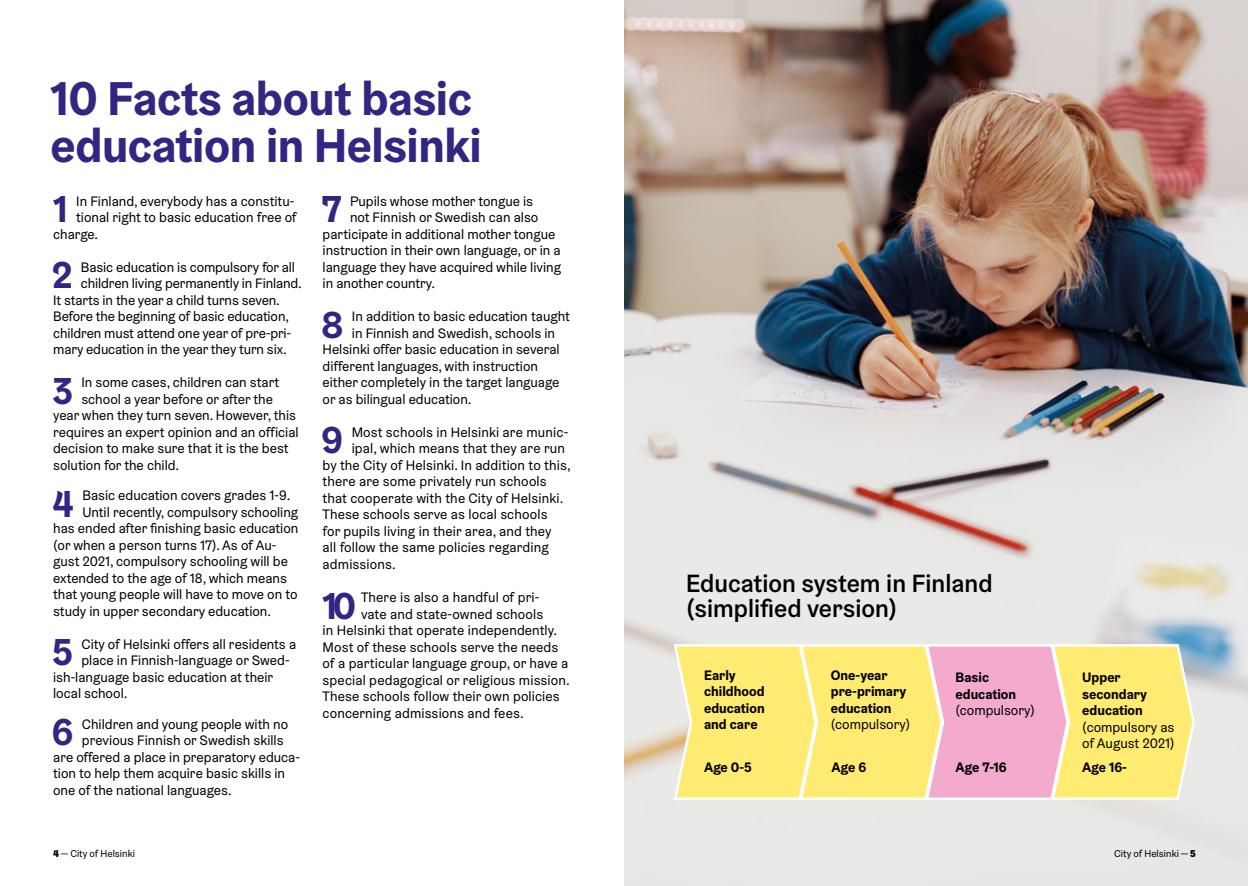
<style>
.page{position:relative;width:1248px;height:886px;background:#fff}
.page>*{position:absolute;margin:0;border:0;box-sizing:border-box;transform-origin:0 0}
.H1_iso-otsikko{font:700 47.5px/47.5px "Helsinki Grotesk";letter-spacing:-.01em;color:#312783}
.p_nosto_leipis{font:700 37.62px "Helsinki Grotesk";color:#312783}
.H_2Väliotsikko20{font:500 25px/25px "Helsinki Grotesk";color:#000}
.p_nosto_leipis-2{font:13.75px/16.5px "Helsinki Grotesk";color:#000}
.p_nosto_leipis-3{font:700 13.75px/16.5px "Helsinki Grotesk";color:#000}
.t1{font:10px "Helsinki Grotesk";color:#000}
.s1{font-weight:900}
</style>
<div class="page">
<img style="left:624px;top:0;width:623px;height:886px">
<svg style="left:672px;top:643px;width:523px;height:159px"></svg>
<p class="H1_iso-otsikko" style="left:50px;top:74px;width:433px">10 Facts about basic education in Helsinki</p>
<p class="p_nosto_leipis" style="left:53px;top:185px;width:16px">1</p>
<p class="p_nosto_leipis-2" style="left:76px;top:193px;width:219px">In Finland, everybody has a constitu-</p>
<p class="p_nosto_leipis" style="left:322px;top:185px;width:21px">7</p>
<p class="p_nosto_leipis-2" style="left:350px;top:193px;width:185px">Pupils whose mother tongue is</p>
<p class="p_nosto_leipis-2" style="left:76px;top:209px;width:222px">tional right to basic education free of</p>
<p class="p_nosto_leipis-2" style="left:53px;top:226px;width:47px">charge.</p>
<p class="p_nosto_leipis" style="left:52px;top:251px;width:22px">2</p>
<p class="p_nosto_leipis-2" style="left:81px;top:259px;width:215px">Basic education is compulsory for all</p>
<p class="p_nosto_leipis-2" style="left:350px;top:209px;width:190px">not Finnish or Swedish can also</p>
<p class="p_nosto_leipis-2" style="left:322px;top:226px;width:234px">participate in additional mother tongue</p>
<p class="p_nosto_leipis-2" style="left:322px;top:242px;width:239px">instruction in their own language, or in a</p>
<p class="p_nosto_leipis-2" style="left:322px;top:259px;width:240px">language they have acquired while living</p>
<p class="p_nosto_leipis-2" style="left:322px;top:275px;width:114px">in another country.</p>
<p class="p_nosto_leipis" style="left:321px;top:301px;width:23px">8</p>
<p class="p_nosto_leipis-2" style="left:352px;top:308px;width:219px">In addition to basic education taught</p>
<p class="p_nosto_leipis-2" style="left:81px;top:275px;width:222px">children living permanently in Finland.</p>
<p class="p_nosto_leipis-2" style="left:53px;top:292px;width:228px">It starts in the year a child turns seven.</p>
<p class="p_nosto_leipis-2" style="left:53px;top:308px;width:237px">Before the beginning of basic education,</p>
<p class="p_nosto_leipis-2" style="left:53px;top:325px;width:239px">children must attend one year of pre-pri-</p>
<p class="p_nosto_leipis-2" style="left:53px;top:341px;width:235px">mary education in the year they turn six.</p>
<p class="p_nosto_leipis" style="left:52px;top:367px;width:22px">3</p>
<p class="p_nosto_leipis-2" style="left:81px;top:374px;width:199px">In some cases, children can start</p>
<p class="p_nosto_leipis-2" style="left:352px;top:325px;width:204px">in Finnish and Swedish, schools in</p>
<p class="p_nosto_leipis-2" style="left:322px;top:341px;width:238px">Helsinki offer basic education in several</p>
<p class="p_nosto_leipis-2" style="left:322px;top:358px;width:217px">different languages, with instruction</p>
<p class="p_nosto_leipis-2" style="left:322px;top:374px;width:238px">either completely in the target language</p>
<p class="p_nosto_leipis-2" style="left:322px;top:391px;width:150px">or as bilingual education.</p>
<p class="p_nosto_leipis" style="left:321px;top:416px;width:23px">9</p>
<p class="p_nosto_leipis-2" style="left:351px;top:424px;width:218px">Most schools in Helsinki are munic-</p>
<p class="p_nosto_leipis-2" style="left:81px;top:391px;width:193px">school a year before or after the</p>
<p class="p_nosto_leipis-2" style="left:53px;top:407px;width:244px">year when they turn seven. However, this</p>
<p class="p_nosto_leipis-2" style="left:53px;top:424px;width:247px">requires an expert opinion and an official</p>
<p class="p_nosto_leipis-2" style="left:53px;top:440px;width:237px">decision to make sure that it is the best</p>
<p class="p_nosto_leipis-2" style="left:53px;top:457px;width:128px">solution for the child.</p>
<p class="p_nosto_leipis" style="left:52px;top:480px;width:23px">4</p>
<p class="p_nosto_leipis-2" style="left:82px;top:487px;width:209px">Basic education covers grades 1-9.</p>
<p class="p_nosto_leipis-2" style="left:351px;top:440px;width:215px">ipal, which means that they are run</p>
<p class="p_nosto_leipis-2" style="left:322px;top:457px;width:250px">by the City of Helsinki. In addition to this,</p>
<p class="p_nosto_leipis-2" style="left:322px;top:473px;width:226px">there are some privately run schools</p>
<p class="p_nosto_leipis-2" style="left:322px;top:490px;width:242px">that cooperate with the City of Helsinki.</p>
<p class="p_nosto_leipis-2" style="left:322px;top:506px;width:226px">These schools serve as local schools</p>
<p class="p_nosto_leipis-2" style="left:322px;top:523px;width:230px">for pupils living in their area, and they</p>
<p class="p_nosto_leipis-2" style="left:322px;top:539px;width:228px">all follow the same policies regarding</p>
<p class="p_nosto_leipis-2" style="left:322px;top:556px;width:75px">admissions.</p>
<p class="p_nosto_leipis" style="left:322px;top:581px;width:35px">10</p>
<p class="p_nosto_leipis-2" style="left:361px;top:589px;width:180px">There is also a handful of pri-</p>
<p class="p_nosto_leipis-2" style="left:82px;top:504px;width:217px">Until recently, compulsory schooling</p>
<p class="p_nosto_leipis-2" style="left:53px;top:520px;width:247px">has ended after finishing basic education</p>
<p class="p_nosto_leipis-2" style="left:53px;top:537px;width:225px">(or when a person turns 17). As of Au-</p>
<p class="p_nosto_leipis-2" style="left:53px;top:553px;width:236px">gust 2021, compulsory schooling will be</p>
<p class="p_nosto_leipis-2" style="left:53px;top:570px;width:235px">extended to the age of 18, which means</p>
<p class="p_nosto_leipis-2" style="left:53px;top:586px;width:246px">that young people will have to move on to</p>
<p class="p_nosto_leipis-2" style="left:53px;top:603px;width:219px">study in upper secondary education.</p>
<p class="p_nosto_leipis" style="left:52px;top:628px;width:22px">5</p>
<p class="p_nosto_leipis-2" style="left:81px;top:636px;width:216px">City of Helsinki offers all residents a</p>
<p class="p_nosto_leipis-2" style="left:361px;top:605px;width:184px">vate and state-owned schools</p>
<p class="p_nosto_leipis-2" style="left:322px;top:622px;width:236px">in Helsinki that operate independently.</p>
<p class="p_nosto_leipis-2" style="left:322px;top:638px;width:237px">Most of these schools serve the needs</p>
<p class="p_nosto_leipis-2" style="left:322px;top:655px;width:247px">of a particular language group, or have a</p>
<p class="p_nosto_leipis-2" style="left:322px;top:671px;width:249px">special pedagogical or religious mission.</p>
<p class="p_nosto_leipis-2" style="left:322px;top:688px;width:239px">These schools follow their own policies</p>
<p class="p_nosto_leipis-2" style="left:322px;top:704px;width:202px">concerning admissions and fees.</p>
<p class="p_nosto_leipis-2" style="left:81px;top:652px;width:209px">place in Finnish-language or Swed-</p>
<p class="p_nosto_leipis-2" style="left:53px;top:669px;width:221px">ish-language basic education at their</p>
<p class="p_nosto_leipis-2" style="left:53px;top:685px;width:76px">local school.</p>
<p class="p_nosto_leipis" style="left:52px;top:708px;width:23px">6</p>
<p class="p_nosto_leipis-2" style="left:82px;top:716px;width:208px">Children and young people with no</p>
<p class="p_nosto_leipis-2" style="left:82px;top:732px;width:203px">previous Finnish or Swedish skills</p>
<p class="p_nosto_leipis-2" style="left:53px;top:749px;width:248px">are offered a place in preparatory educa-</p>
<p class="p_nosto_leipis-2" style="left:53px;top:765px;width:233px">tion to help them acquire basic skills in</p>
<p class="p_nosto_leipis-2" style="left:53px;top:782px;width:180px">one of the national languages.</p>
<p class="t1" style="left:53px;top:848px;width:83px"><span class="s1">4</span> — City of Helsinki</p>
<p class="H_2Väliotsikko20" style="left:686px;top:570px;width:308px">Education system in Finland (simplified version)</p>
<p class="p_nosto_leipis-3" style="left:704px;top:667px;width:62px">Early childhood education and care</p>
<p class="p_nosto_leipis-3" style="left:704px;top:759px;width:49px">Age 0-5</p>
<p class="p_nosto_leipis-3" style="left:830px;top:667px;width:58px">One-year</p>
<p class="p_nosto_leipis-3" style="left:830px;top:683px;width:77px">pre-primary education</p>
<p class="p_nosto_leipis-2" style="left:830px;top:716px;width:81px">(compulsory)</p>
<p class="p_nosto_leipis-3" style="left:831px;top:759px;width:36px">Age 6</p>
<p class="p_nosto_leipis-3" style="left:955px;top:669px;width:62px">Basic education</p>
<p class="p_nosto_leipis-2" style="left:955px;top:702px;width:81px">(compulsory)</p>
<p class="p_nosto_leipis-3" style="left:955px;top:759px;width:53px">Age 7-16</p>
<p class="p_nosto_leipis-3" style="left:1082px;top:669px;width:66px">Upper secondary education</p>
<p class="p_nosto_leipis-2" style="left:1082px;top:719px;width:94px">(compulsory as of August 2021)</p>
<p class="p_nosto_leipis-3" style="left:1082px;top:759px;width:46px">Age 16-</p>
<p class="t1" style="left:1114px;top:848px;width:83px">City of Helsinki — <span class="s1">5</span></p>
</div>
